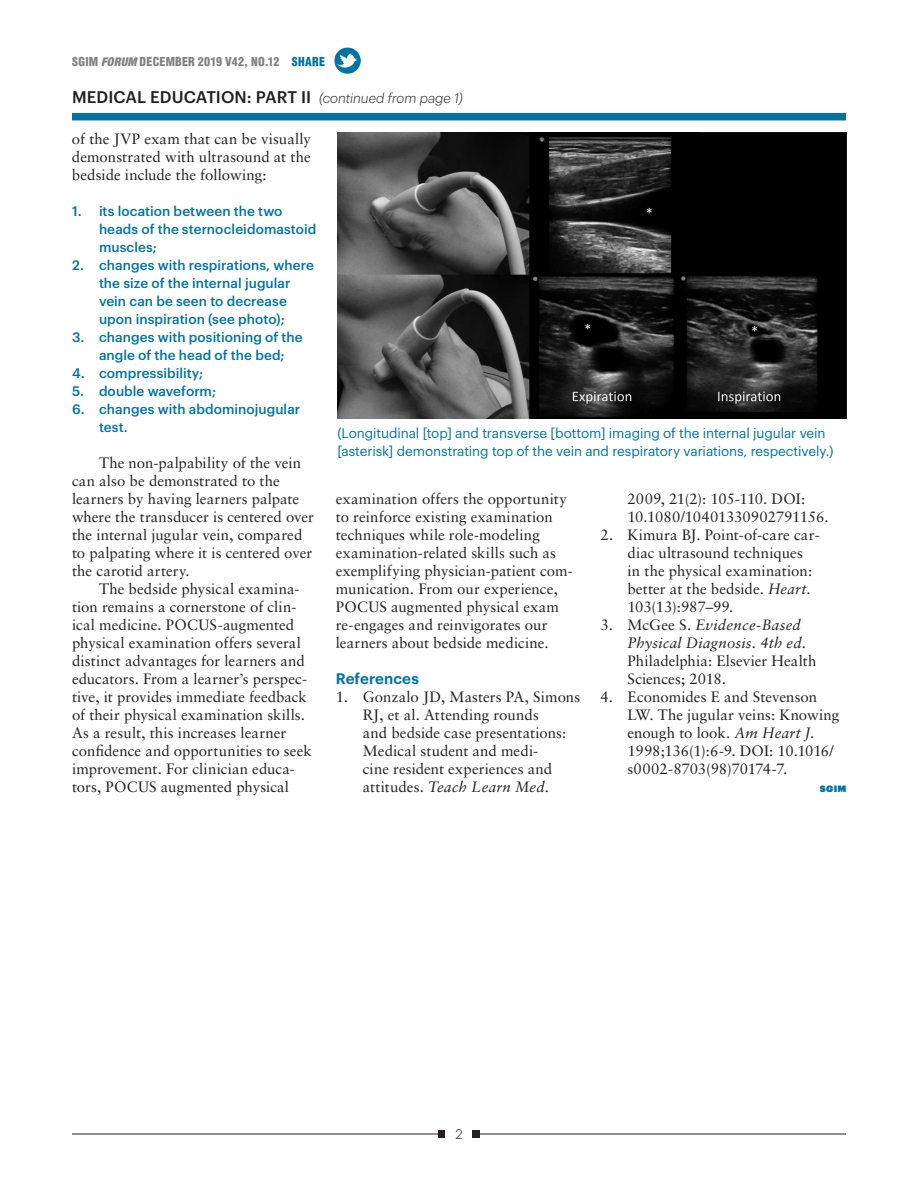
<style>
.page{position:relative;width:918px;height:1188px;background:#fff}
.page>*{position:absolute;margin:0;border:0;box-sizing:border-box;transform-origin:0 0}
.t1{font:500 16.5px "Graphik";color:#231f20}
.t2{font:15px/18px "Sabon";letter-spacing:.005em;color:#231f20}
.t3{font:15px/18px "Sabon";letter-spacing:-.015em;color:#231f20}
.t4{font:600 15px "Graphik";letter-spacing:.01em;color:#0073a3}
.t5{font:500 13.5px/18px "Graphik";letter-spacing:.005em;color:#0073a3}
.t6{font:13.5px/18px "Graphik";letter-spacing:-.005em;color:#0073a3}
.t7{font:300 13.5px "Graphik";color:#231f20}
.t8{font:900 condensed 12px "Helvetica";letter-spacing:.015em;color:#808285}
.t9{font:9px "Graphik Super";color:#0073a3}
.s1{font-family:"Helvetica Neue";font-style:italic}
.s2{color:#0073a3}
.s3{font-weight:300;font-style:italic;font-size:13.5px}
.s4{font-style:italic}
</style>
<div class="page">
<hr style="left:72px;top:1134px;width:774px;height:1px;background:#231f20">
<div style="left:438px;top:1130px;width:8px;height:8px;background:#231f20"></div>
<div style="left:472px;top:1130px;width:8px;height:8px;background:#231f20"></div>
<div style="left:72px;top:113px;width:774px;height:7px;background:#0073a3"></div>
<img style="left:335px;top:47px;width:26px;height:27px">
<div style="left:446px;top:1129px;width:26px;height:10px;background:#fff"></div>
<img style="left:337px;top:132px;width:509px;height:287px">
<p class="t8" style="left:72px;top:54px;width:254px">SGIM <span class="s1">FORUM</span> DECEMBER 2019 V42, NO.12 <span class="s2">SHARE</span></p>
<p class="t1" style="left:72px;top:84px;width:392px">MEDICAL EDUCATION: PART II <span class="s3">(continued from page 1)</span></p>
<p class="t2" style="left:72px;top:130px;width:241px;text-align:justify">of the JVP exam that can be visually demonstrated with ultrasound at the bedside include the following:</p>
<p class="t5" style="left:99px;top:201px;width:219px;text-indent:-27px">1. its location between the two heads of the sternocleidomastoid muscles;</p>
<p class="t5" style="left:72px;top:255px;width:243px;text-align:center">2. changes with respirations, where the size of the internal jugular<br>vein can be seen to decrease<br>upon inspiration (see photo);</p>
<p class="t5" style="left:99px;top:327px;width:205px;text-indent:-27px">3. changes with positioning of the angle of the head of the bed;</p>
<p class="t5" style="left:72px;top:363px;width:133px">4. compressibility;</p>
<p class="t5" style="left:72px;top:381px;width:146px">5. double waveform;</p>
<p class="t5" style="left:99px;top:399px;width:203px;text-indent:-27px">6. changes with abdominojugular test.</p>
<p class="t2" style="left:72px;top:454px;width:244px;text-indent:27px">The non-palpability of the vein can also be demonstrated to the learners by having learners palpate where the transducer is centered over the internal jugular vein, compared to palpating where it is centered over the carotid artery.</p>
<p class="t2" style="left:72px;top:580px;width:241px;text-indent:27px">The bedside physical examina&shy;tion remains a cornerstone of clin&shy;ical medicine. POCUS-augmented physical examination offers several distinct advantages for learners and educators. From a learner’s perspec&shy;tive, it provides immediate feedback of their physical examination skills.<br>As a result, this increases learner confidence and opportunities to seek improvement. For clinician educa&shy;tors, POCUS augmented physical</p>
<p class="t6" style="left:337px;top:423px;width:498px">(Longitudinal [top] and transverse [bottom] imaging of the internal jugular vein [asterisk] demonstrating top of the vein and respiratory variations, respectively.)</p>
<p class="t2" style="left:336px;top:490px;width:238px">examination offers the opportunity to reinforce existing examination techniques while role-modeling examination-related skills such as exemplifying physician-patient com&shy;munication. From our experience, POCUS augmented physical exam re-engages and reinvigorates our learners about bedside medicine.</p>
<p class="t4" style="left:336px;top:667px;width:85px">References</p>
<p class="t2" style="left:363px;top:688px;width:219px;text-indent:-27px">1. Gonzalo JD, Masters PA, Simons<br>RJ, et al. Attending rounds<br>and bedside case presentations:<br>Medical student and medi-<br>cine resident experiences and attitudes. <span class="s4">Teach Learn Med</span>.</p>
<p class="t3" style="left:627px;top:490px;width:203px">2009, 21(2): 105-110. DOI:<br>10.1080/10401330902791156.</p>
<p class="t2" style="left:627px;top:526px;width:194px;text-indent:-27px">2. Kimura BJ. Point-of-care car&shy;diac ultrasound techniques<br>in the physical examination: better at the bedside. <span class="s4">Heart</span>.<br>103(13):987–99.</p>
<p class="t2" style="left:627px;top:616px;width:190px;text-indent:-27px">3. McGee S. <span class="s4">Evidence-Based<br>Physical Diagnosis. 4th ed</span>.<br>Philadelphia: Elsevier Health<br>Sciences; 2018.</p>
<p class="t2" style="left:627px;top:688px;width:213px;text-indent:-27px">4. Economides E and Stevenson<br>LW. The jugular veins: Knowing enough to look. <span class="s4">Am Heart J</span>.<br>1998;136(1):6-9. DOI: 10.1016/ s0002-8703(98)70174-7.</p>
<p class="t9" style="left:820px;top:782px;width:28px">SGIM</p>
<p class="t7" style="left:455px;top:1125px;width:9px">2</p>
</div>
